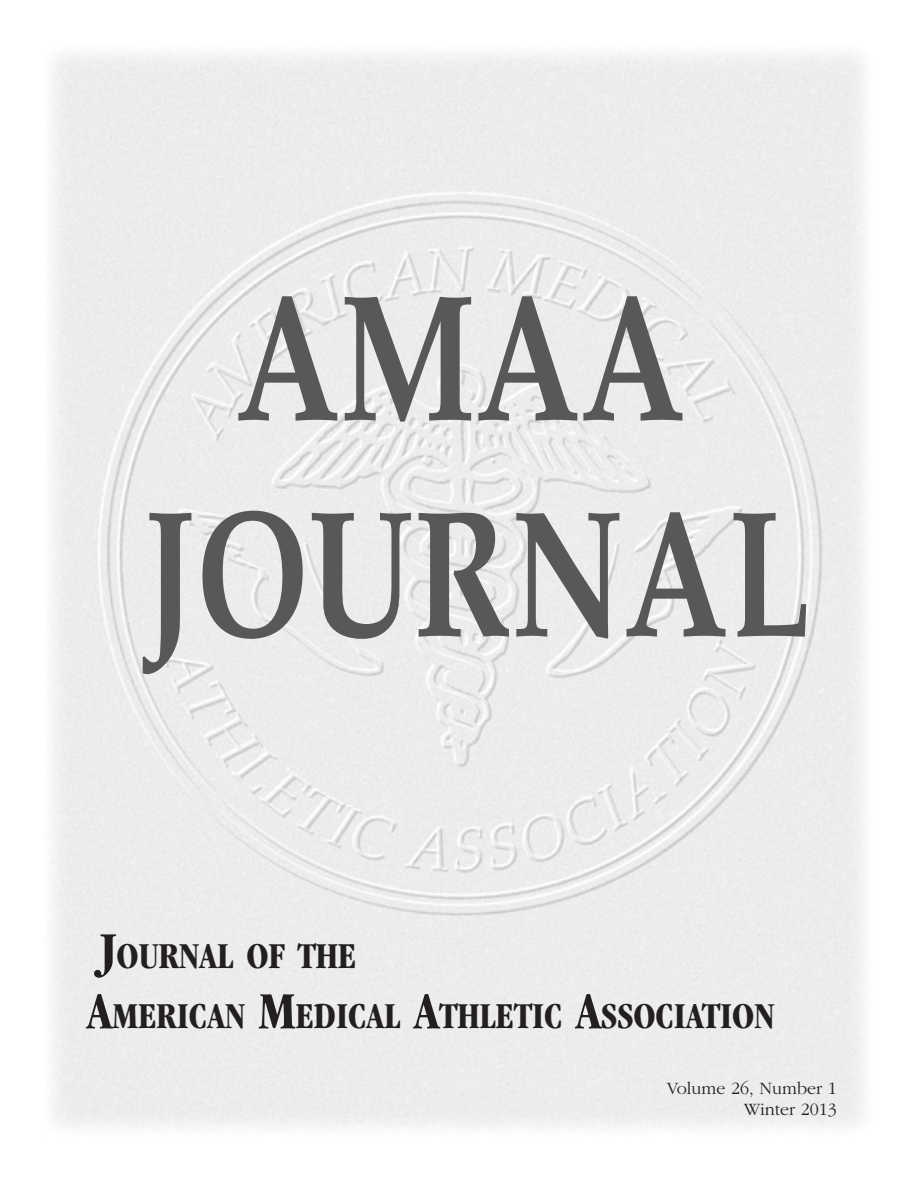
<style>
.page{position:relative;width:918px;height:1188px;background:#fff}
.page>*{position:absolute;margin:0;border:0;box-sizing:border-box;transform-origin:0 0}
.t1{font:700 180px/216px "Palatino";color:#57585a;text-align:center;scale:.75 1}
.t2{font:700 condensed 37.8px/60px "Garamond";color:#231f20;scale:.96 1}
.t3{font:300 18px/21.6px "Garamond";color:#231f20;text-align:right}
.s1{font-size:54px}
</style>
<div class="page">
<img style="left:51px;top:53px;width:814px;height:1076px">
<h1 class="t1" style="left:143px;top:249px;width:891px">AMAA<br>JOURNAL</h1>
<p class="t2" style="left:86px;top:926px;width:718px;text-indent:13px"><span class="s1">J</span>OURNAL OF THE<br><span class="s1">A</span>MERICAN <span class="s1">M</span>EDICAL <span class="s1">A</span>THLETIC <span class="s1">A</span>SSOCIATION</p>
<p class="t3" style="left:667px;top:1077px;width:172px">Volume 26, Number 1<br>Winter 2013</p>
</div>
